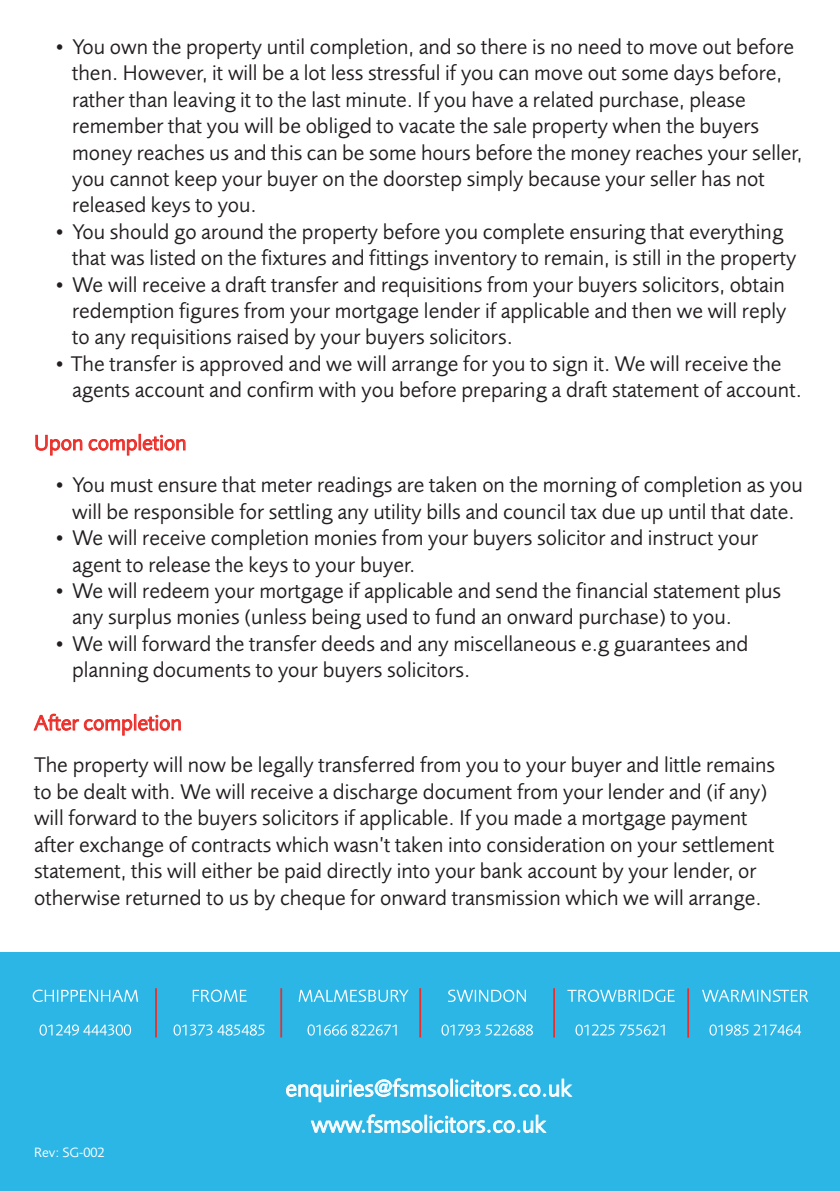
<style>
.page{position:relative;width:840px;height:1191px;background:#fff}
.page>*{position:absolute;margin:0;border:0;box-sizing:border-box;transform-origin:0 0}
.t1{font:24px "Foundry Sans";color:#fff}
.t2{font:22px/26.4px "Foundry Sans";color:#231f20}
.t3{font:22px "Foundry Sans";color:#eb2e29}
.t4{font:14px "Foundry Sans";color:#fff}
.s1{font-family:"Bliss 2";font-weight:700}
</style>
<div class="page">
<div style="left:0;top:952px;width:839px;height:239px;background:#2bb6e6"></div>
<svg style="left:310px;top:1114px;width:112px;height:19px"></svg>
<div style="left:424px;top:1115px;width:3px;height:17px;border:1px solid #fff"></div>
<svg style="left:429px;top:1114px;width:117px;height:19px"></svg>
<svg style="left:286px;top:1078px;width:286px;height:24px"></svg>
<svg style="left:35px;top:435px;width:47px;height:21px"></svg>
<svg style="left:88px;top:434px;width:97px;height:22px"></svg>
<svg style="left:33px;top:713px;width:148px;height:23px"></svg>
<svg style="left:709px;top:1024px;width:91px;height:11px"></svg>
<svg style="left:702px;top:989px;width:106px;height:13px"></svg>
<svg style="left:575px;top:1024px;width:89px;height:11px"></svg>
<svg style="left:567px;top:989px;width:107px;height:13px"></svg>
<svg style="left:441px;top:1024px;width:91px;height:11px"></svg>
<svg style="left:448px;top:989px;width:77px;height:13px"></svg>
<svg style="left:307px;top:1024px;width:89px;height:11px"></svg>
<svg style="left:298px;top:989px;width:110px;height:13px"></svg>
<svg style="left:173px;top:1024px;width:91px;height:11px"></svg>
<svg style="left:193px;top:989px;width:53px;height:13px"></svg>
<svg style="left:40px;top:1024px;width:91px;height:11px"></svg>
<svg style="left:33px;top:989px;width:105px;height:13px"></svg>
<hr style="left:155px;top:988px;width:2px;height:49px;background:#eb2e2a">
<hr style="left:280px;top:988px;width:2px;height:49px;background:#eb2e2a">
<hr style="left:419px;top:988px;width:2px;height:49px;background:#eb2e2a">
<hr style="left:553px;top:988px;width:1px;height:49px;background:#eb2e2a">
<hr style="left:687px;top:988px;width:1px;height:49px;background:#eb2e2a">
<p class="t2" style="left:72px;top:34px;width:731px;text-indent:-16px"><span class="s1">•</span> You own the property until completion, and so there is no need to move out before then. However, it will be a lot less stressful if you can move out some days before, rather than leaving it to the last minute. If you have a related purchase, please remember that you will be obliged to vacate the sale property when the buyers money reaches us and this can be some hours before the money reaches your seller, you cannot keep your buyer on the doorstep simply because your seller has not released keys to you.</p>
<p class="t2" style="left:72px;top:218px;width:725px;text-indent:-16px"><span class="s1">•</span> You should go around the property before you complete ensuring that everything that was listed on the fixtures and fittings inventory to remain, is still in the property</p>
<p class="t2" style="left:72px;top:271px;width:715px;text-align:justify;text-indent:-16px"><span class="s1">•</span> We will receive a draft transfer and requisitions from your buyers solicitors, obtain redemption figures from your mortgage lender if applicable and then we will reply to any requisitions raised by your buyers solicitors.</p>
<p class="t2" style="left:72px;top:350px;width:731px;text-indent:-16px"><span class="s1">•</span> The transfer is approved and we will arrange for you to sign it. We will receive the agents account and confirm with you before preparing a draft statement of account.</p>
<p class="t3" style="left:34px;top:431px;width:154px">Upon completion</p>
<p class="t2" style="left:56px;top:472px;width:747px;text-align:center"><span class="s1">•</span> You must ensure that meter readings are taken on the morning of completion as you will be responsible for settling any utility bills and council tax due up until that date.</p>
<p class="t2" style="left:72px;top:525px;width:687px;text-indent:-16px"><span class="s1">•</span> We will receive completion monies from your buyers solicitor and instruct your agent to release the keys to your buyer.</p>
<p class="t2" style="left:72px;top:578px;width:710px;text-indent:-16px"><span class="s1">•</span> We will redeem your mortgage if applicable and send the financial statement plus any surplus monies (unless being used to fund an onward purchase) to you.</p>
<p class="t2" style="left:72px;top:630px;width:677px;text-indent:-16px"><span class="s1">•</span> We will forward the transfer deeds and any miscellaneous e.g guarantees and planning documents to your buyers solicitors.</p>
<p class="t3" style="left:34px;top:711px;width:149px">After completion</p>
<p class="t2" style="left:34px;top:752px;width:742px">The property will now be legally transferred from you to your buyer and little remains to be dealt with. We will receive a discharge document from your lender and (if any) will forward to the buyers solicitors if applicable. If you made a mortgage payment after exchange of contracts which wasn’t taken into consideration on your settlement statement, this will either be paid directly into your bank account by your lender, or otherwise returned to us by cheque for onward transmission which we will arrange.</p>
<p class="t1" style="left:285px;top:1075px;width:287px">enquiries@fsmsolicitors.co.uk</p>
<p class="t4" style="left:34px;top:1144px;width:72px">Rev: SG-002</p>
<p class="t1" style="left:311px;top:1111px;width:236px">www.fsmsolicitors.co.uk</p>
</div>
